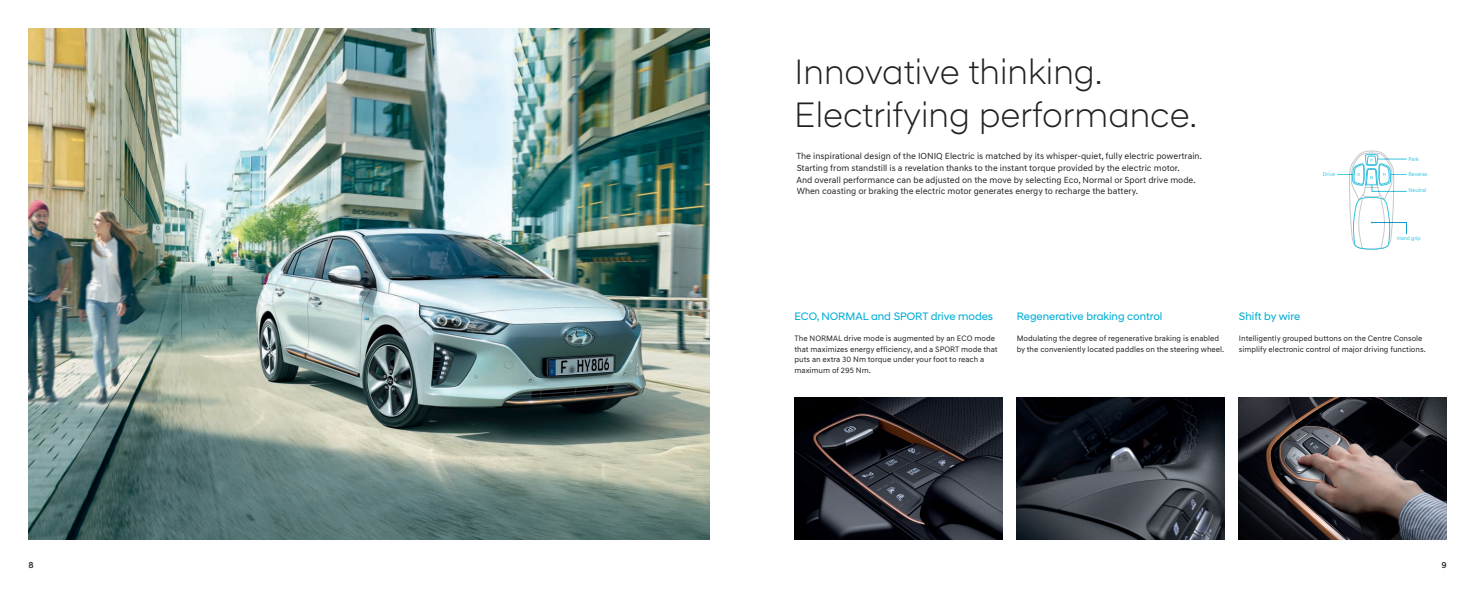
<style>
.page{position:relative;width:1475px;height:596px;background:#fff}
.page>*{position:absolute;margin:0;border:0;box-sizing:border-box;transform-origin:0 0}
.t1{font:300 36px/43.2px "Hyundai Sans Head";color:#231f20}
.t2{font:11px "Hyundai Sans Head";color:#00aed5}
.t3{font:9px/11.7px "Hyundai Sans Text";color:#231f20}
.t4{font:500 9px "Hyundai Sans Text";color:#231f20}
.t5{font:8px/10.4px "Hyundai Sans Text";color:#231f20}
.t6{font:5.5px "Hyundai Sans Text";letter-spacing:-.01em;color:#35c2e0}
</style>
<div class="page">
<img style="left:28px;top:28px;width:681px;height:511px">
<img style="left:794px;top:397px;width:208px;height:142px">
<img style="left:1016px;top:397px;width:208px;height:142px">
<img style="left:1238px;top:397px;width:208px;height:142px">
<svg style="left:1337px;top:150px;width:69px;height:100px"></svg>
<h1 class="t1" style="left:794px;top:49px;width:404px">Innovative thinking.<br>Electrifying performance.</h1>
<p class="t3" style="left:796px;top:150px;width:407px">The inspirational design of the IONIQ Electric is matched by its whisper-quiet, fully electric powertrain.<br>Starting from standstill is a revelation thanks to the instant torque provided by the electric motor.<br>And overall performance can be adjusted on the move by selecting Eco, Normal or Sport drive mode.<br>When coasting or braking the electric motor generates energy to recharge the battery.</p>
<p class="t6" style="left:1408px;top:155px;width:12px">Park</p>
<p class="t6" style="left:1322px;top:171px;width:14px">Drive</p>
<p class="t6" style="left:1408px;top:171px;width:20px">Reverse</p>
<p class="t6" style="left:1408px;top:187px;width:19px">Neutral</p>
<p class="t6" style="left:1396px;top:234px;width:25px">Hand grip</p>
<h2 class="t2" style="left:794px;top:310px;width:200px">ECO, NORMAL and SPORT drive modes</h2>
<p class="t5" style="left:794px;top:333px;width:205px">The NORMAL drive mode is augmented by an ECO mode that maximizes energy efficiency, and a SPORT mode that puts an extra 30 Nm torque under your foot to reach a maximum of 295 Nm.</p>
<h2 class="t2" style="left:1016px;top:310px;width:147px">Regenerative braking control</h2>
<p class="t5" style="left:1016px;top:333px;width:209px">Modulating the degree of regenerative braking is enabled by the conveniently located paddles on the steering wheel.</p>
<h2 class="t2" style="left:1238px;top:310px;width:63px">Shift by wire</h2>
<p class="t5" style="left:1238px;top:333px;width:188px">Intelligently grouped buttons on the Centre Console simplify electronic control of major driving functions.</p>
<p class="t4" style="left:28px;top:558px;width:7px">8</p>
<p class="t4" style="left:1440px;top:558px;width:7px">9</p>
</div>
